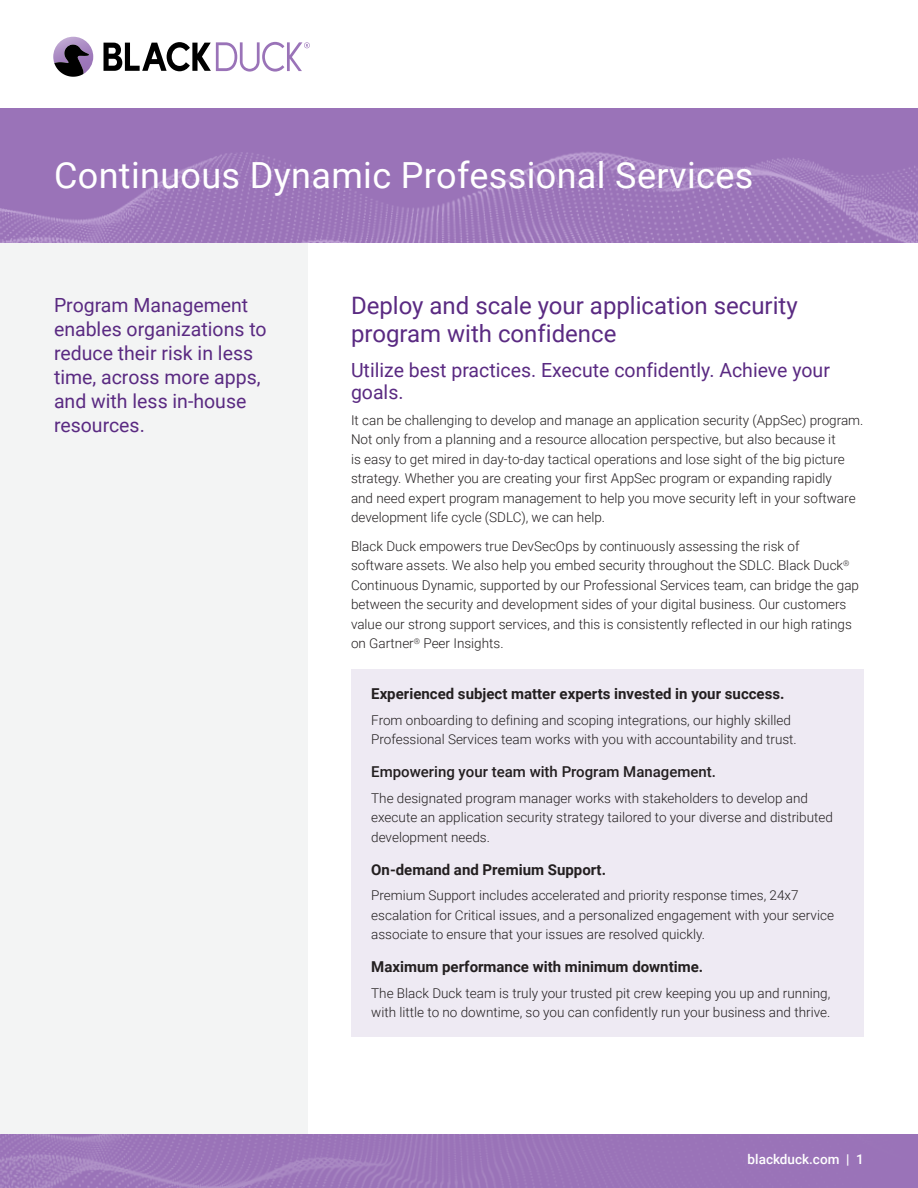
<style>
.page{position:relative;width:918px;height:1188px;background:#fff}
.page>*{position:absolute;margin:0;border:0;box-sizing:border-box;transform-origin:0 0}
.t1{font:36px "Roboto";letter-spacing:.01em;color:#fff}
.HEADING_1{font:24px/28.5px "Roboto";color:#5a2a82}
.ABSTRACT{font:19.5px/24px "Roboto";color:#5a2a82}
.HEADING_2{font:19.5px/22.5px "Roboto";color:#5a2a82}
.HEADING_3{font:700 15px "Roboto";color:#231f20}
.HEADING_3-2{font:500 15px "Roboto";color:#231f20}
.BODY_COPY{font:300 13.5px/19.5px "Roboto";color:#231f20}
.t2{font:500 13.5px "Roboto";color:#fff}
</style>
<div class="page">
<div style="left:0;top:243px;width:308px;height:945px;background:#f3f4f4"></div>
<div style="left:0;top:108px;width:918px;height:135px;background:#9a73b8"></div>
<img style="left:0;top:152px;width:918px;height:91px">
<svg style="left:53px;top:45px;width:36px;height:32px"></svg>
<svg style="left:104px;top:42px;width:206px;height:30px"></svg>
<img style="left:0;top:1134px;width:918px;height:54px">
<div style="left:351px;top:669px;width:513px;height:368px;background:#eeeaf3"></div>
<p class="t1" style="left:54px;top:150px;width:701px">Continuous Dynamic Professional Services</p>
<p class="ABSTRACT" style="left:54px;top:292px;width:214px">Program Management enables organizations to reduce their risk in less time, across more apps, and with less in-house resources.</p>
<p class="HEADING_1" style="left:351px;top:290px;width:448px">Deploy and scale your application security program with confidence</p>
<p class="HEADING_2" style="left:351px;top:358px;width:480px">Utilize best practices. Execute confidently. Achieve your goals.</p>
<p class="BODY_COPY" style="left:351px;top:410px;width:514px">It can be challenging to develop and manage an application security (AppSec) program.<br>Not only from a planning and a resource allocation perspective, but also because it<br>is easy to get mired in day-to-day tactical operations and lose sight of the big picture strategy. Whether you are creating your first AppSec program or expanding rapidly<br>and need expert program management to help you move security left in your software development life cycle (SDLC), we can help.</p>
<p class="BODY_COPY" style="left:351px;top:536px;width:510px">Black Duck empowers true DevSecOps by continuously assessing the risk of<br>software assets. We also help you embed security throughout the SDLC. Black Duck<sup>® </sup>Continuous Dynamic, supported by our Professional Services team, can bridge the gap between the security and development sides of your digital business. Our customers value our strong support services, and this is consistently reflected in our high ratings on Gartner<sup>®</sup> Peer Insights.</p>
<p class="HEADING_3" style="left:371px;top:684px;width:415px">Experienced subject matter experts invested in your success.</p>
<p class="BODY_COPY" style="left:371px;top:710px;width:427px">From onboarding to defining and scoping integrations, our highly skilled<br>Professional Services team works with you with accountability and trust.</p>
<p class="HEADING_3-2" style="left:371px;top:762px;width:346px">Empowering your team with Program Management.</p>
<p class="BODY_COPY" style="left:371px;top:788px;width:463px">The designated program manager works with stakeholders to develop and execute an application security strategy tailored to your diverse and distributed development needs.</p>
<p class="HEADING_3" style="left:371px;top:859px;width:236px">On-demand and Premium Support.</p>
<p class="BODY_COPY" style="left:371px;top:885px;width:464px">Premium Support includes accelerated and priority response times, 24x7 escalation for Critical issues, and a personalized engagement with your service associate to ensure that your issues are resolved quickly.</p>
<p class="HEADING_3" style="left:371px;top:957px;width:333px">Maximum performance with minimum downtime.</p>
<p class="BODY_COPY" style="left:371px;top:983px;width:461px">The Black Duck team is truly your trusted pit crew keeping you up and running, with little to no downtime, so you can confidently run your business and thrive.</p>
<p class="t2" style="left:748px;top:1149px;width:118px">blackduck.com | 1</p>
</div>
